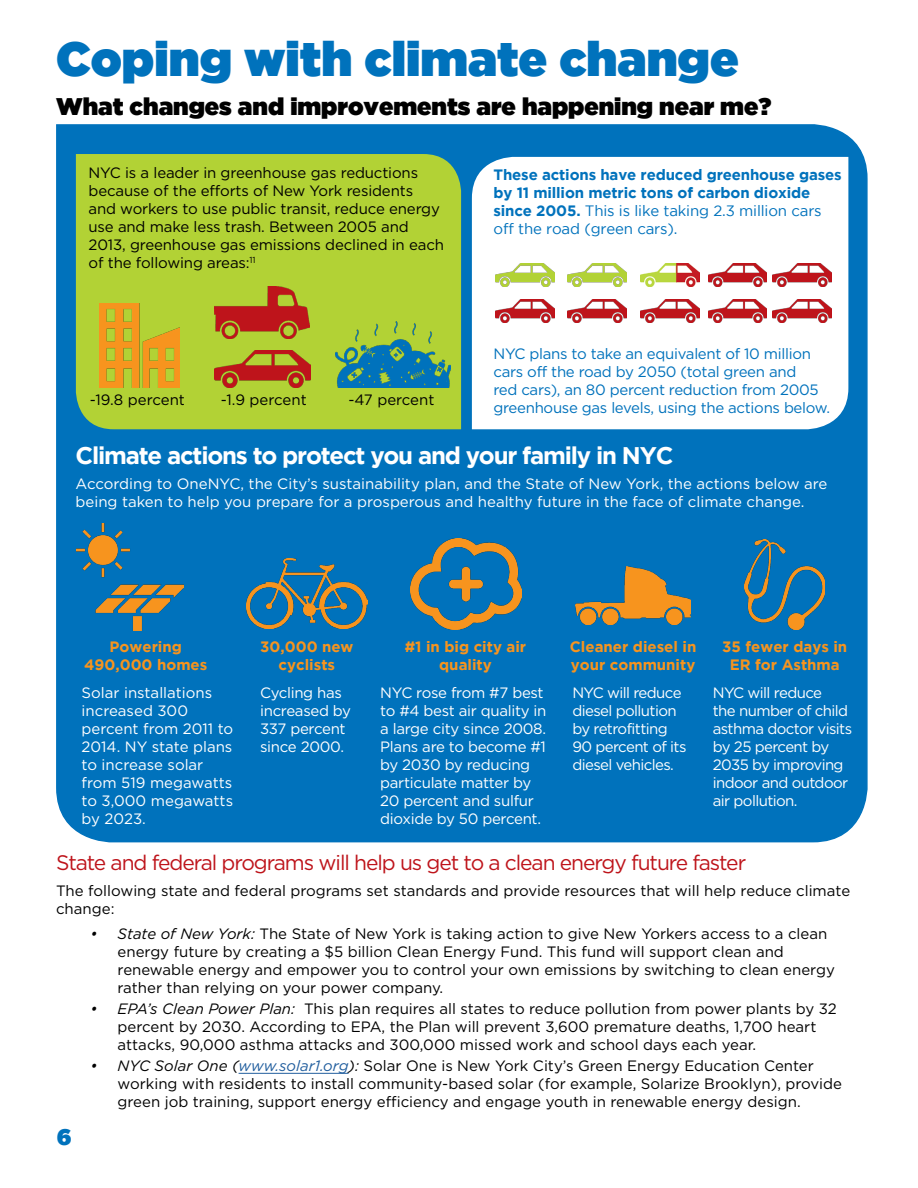
<style>
.page{position:relative;width:918px;height:1188px;background:#fff}
.page>*{position:absolute;margin:0;border:0;box-sizing:border-box;transform-origin:0 0}
.t1{font:48px "Gotham Ultra";color:#0072bc}
.t2{font:24px "Gotham Ultra";color:#000}
.t3{font:700 24px "Gotham";letter-spacing:-.05em;color:#fff}
.t4{font:22.5px "Gotham Ultra";color:#0072bc}
.t5{font:21px "Gotham";letter-spacing:-.05em;color:#be141b}
.t6{font:15px/18px "Gotham";color:#000}
.t7{font:15px/18px "Gotham";color:#fff}
.t8{font:15px/18px "Gotham";letter-spacing:-.02em;color:#fff}
.t9{font:15px/18px "Gotham";letter-spacing:-.04em;color:#fff}
.t10{font:15px/18px "Gotham";letter-spacing:-.02em;color:#0072bc}
.t11{font:700 15px/18px "Gotham";letter-spacing:-.01em;color:#0072bc}
.t12{font:700 15px/18px "Gotham";color:#f7941e;text-align:center}
.s1{font-weight:400}
.s2{font-style:italic}
.s3{font-style:italic;color:#215e9e}
</style>
<div class="page">
<hr style="left:239px;top:1073px;width:110px;height:1px;background:#215e9e">
<div style="left:56px;top:124px;width:812px;height:719px;background:#0072bc"></div>
<div style="left:76px;top:154px;width:385px;height:275px;background:#b2d235"></div>
<img style="left:100px;top:304px;width:80px;height:84px">
<img style="left:215px;top:351px;width:96px;height:36px">
<img style="left:336px;top:321px;width:115px;height:67px">
<svg style="left:472px;top:157px;width:376px;height:272px"></svg>
<img style="left:567px;top:264px;width:59px;height:22px">
<img style="left:640px;top:264px;width:59px;height:22px">
<img style="left:708px;top:264px;width:59px;height:22px">
<img style="left:772px;top:264px;width:59px;height:22px">
<img style="left:496px;top:264px;width:59px;height:22px">
<img style="left:567px;top:300px;width:59px;height:22px">
<img style="left:640px;top:300px;width:59px;height:22px">
<img style="left:708px;top:300px;width:59px;height:22px">
<img style="left:772px;top:300px;width:59px;height:22px">
<img style="left:496px;top:300px;width:59px;height:22px">
<img style="left:214px;top:286px;width:96px;height:52px">
<img style="left:745px;top:539px;width:80px;height:90px">
<img style="left:76px;top:523px;width:107px;height:107px">
<img style="left:247px;top:558px;width:120px;height:71px">
<img style="left:410px;top:538px;width:111px;height:92px">
<img style="left:576px;top:566px;width:115px;height:59px">
<h1 class="t1" style="left:56px;top:32px;width:684px">Coping with climate change</h1>
<h2 class="t2" style="left:56px;top:93px;width:717px">What changes and improvements are happening near me?</h2>
<p class="t6" style="left:89px;top:163px;width:357px">NYC is a leader in greenhouse gas reductions because of the efforts of New York residents and workers to use public transit, reduce energy use and make less trash. Between 2005 and 2013, greenhouse gas emissions declined in each of the following areas:<sup>11</sup></p>
<p class="t6" style="left:90px;top:390px;width:97px">-19.8 percent</p>
<p class="t6" style="left:221px;top:390px;width:88px">-1.9 percent</p>
<p class="t6" style="left:348px;top:390px;width:88px">-47 percent</p>
<p class="t11" style="left:494px;top:166px;width:350px">These actions have reduced greenhouse gases by 11 million metric tons of carbon dioxide since 2005. <span class="s1">This is like taking 2.3 million cars off the road (green cars).</span></p>
<p class="t10" style="left:494px;top:344px;width:338px">NYC plans to take an equivalent of 10 million cars off the road by 2050 (total green and<br>red cars), an 80 percent reduction from 2005 greenhouse gas levels, using the actions below.</p>
<h2 class="t3" style="left:76px;top:442px;width:599px">Climate actions to protect you and your family in NYC</h2>
<p class="t7" style="left:76px;top:475px;width:753px">According to OneNYC, the City’s sustainability plan, and the State of New York, the actions below are being taken to help you prepare for a prosperous and healthy future in the face of climate change.</p>
<p class="t12" style="left:84px;top:637px;width:125px">Powering<br>490,000 homes</p>
<p class="t12" style="left:260px;top:637px;width:95px">30,000 new cyclists</p>
<p class="t12" style="left:405px;top:637px;width:123px">#1 in big city air quality</p>
<p class="t12" style="left:570px;top:637px;width:128px;text-align:left">Cleaner diesel in your community</p>
<p class="t12" style="left:722px;top:637px;width:126px">35 fewer days in<br>ER for Asthma</p>
<p class="t7" style="left:82px;top:683px;width:153px">Solar installations increased 300 percent from 2011 to<br>2014. NY state plans to increase solar from 519 megawatts to 3,000 megawatts by 2023.</p>
<p class="t8" style="left:260px;top:683px;width:93px">Cycling has increased by<br>337 percent since 2000.</p>
<p class="t8" style="left:380px;top:683px;width:168px">NYC rose from #7 best to #4 best air quality in a large city since 2008.<br>Plans are to become #1 by 2030 by reducing particulate matter by<br>20 percent and sulfur dioxide by 50 percent.</p>
<p class="t9" style="left:572px;top:683px;width:116px">NYC will reduce diesel pollution by retrofitting<br>90 percent of its diesel vehicles.</p>
<p class="t9" style="left:713px;top:683px;width:141px">NYC will reduce<br>the number of child asthma doctor visits by 25 percent by<br>2035 by improving indoor and outdoor air pollution.</p>
<h3 class="t5" style="left:56px;top:851px;width:692px">State and federal programs will help us get to a clean energy future faster</h3>
<p class="t6" style="left:56px;top:881px;width:796px">The following state and federal programs set standards and provide resources that will help reduce climate change:</p>
<p class="t6" style="left:118px;top:925px;width:719px;text-indent:-27px"><span class="s2">• State of New York:</span> The State of New York is taking action to give New Yorkers access to a clean energy future by creating a $5 billion Clean Energy Fund. This fund will support clean and renewable energy and empower you to control your own emissions by switching to clean energy rather than relying on your power company.</p>
<p class="t6" style="left:118px;top:1000px;width:721px;text-indent:-27px"><span class="s2">• EPA’s Clean Power Plan:</span> This plan requires all states to reduce pollution from power plants by 32 percent by 2030. According to EPA, the Plan will prevent 3,600 premature deaths, 1,700 heart attacks, 90,000 asthma attacks and 300,000 missed work and school days each year.</p>
<p class="t6" style="left:118px;top:1057px;width:726px;text-indent:-27px"><span class="s2">• NYC Solar One (</span><span class="s3">www.solar1.org</span><span class="s2">):</span> Solar One is New York City’s Green Energy Education Center working with residents to install community-based solar (for example, Solarize Brooklyn), provide green job training, support energy efficiency and engage youth in renewable energy design.</p>
<h3 class="t4" style="left:57px;top:1124px;width:16px">6</h3>
</div>
